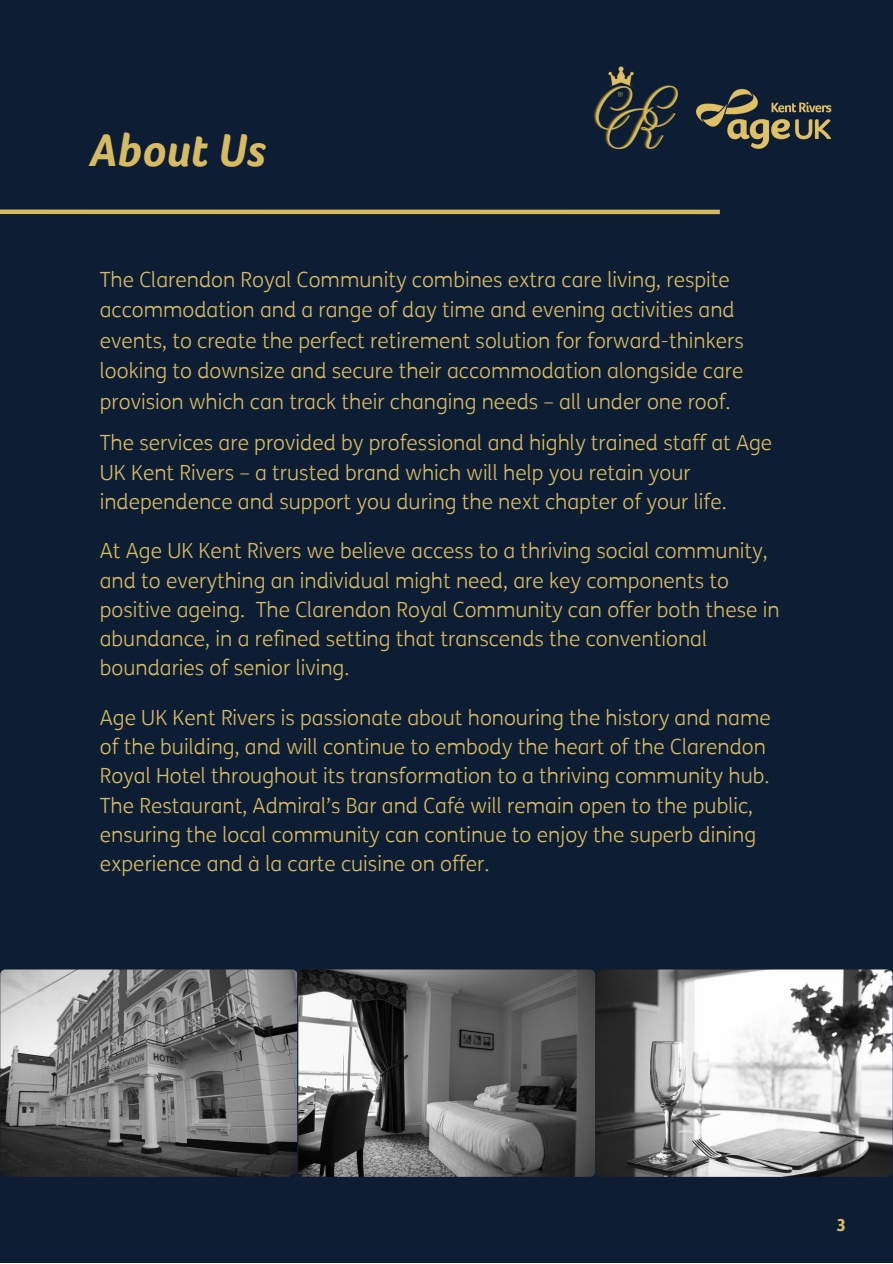
<style>
.page{position:relative;width:893px;height:1264px;background:#fff}
.page>*{position:absolute;margin:0;border:0;box-sizing:border-box;transform-origin:0 0}
.t1{font:italic 700 47.25px "Foco";color:#d6bb63}
.t2{font:300 21px/29.2px "FS Me";color:#d6bb63}
.t3{font:800 16.65px "FS Me";color:#d6bb63}
</style>
<div class="page">
<div style="left:0;top:0;width:892px;height:1262px;background:#0d1d34"></div>
<div style="left:0;top:209px;width:719px;height:5px;background:#d6bb63"></div>
<img style="left:0;top:969px;width:297px;height:207px;border-radius:5px">
<img style="left:298px;top:969px;width:297px;height:207px;border-radius:5px">
<img style="left:595px;top:969px;width:297px;height:207px;border-radius:5px">
<img style="left:594px;top:66px;width:84px;height:84px">
<img style="left:696px;top:89px;width:136px;height:60px">
<p class="t1" style="left:89px;top:122px;width:178px">About Us</p>
<p class="t2" style="left:100px;top:265px;width:645px;line-height:30.3px">The Clarendon Royal Community combines extra care living, respite accommodation and a range of day time and evening activities and events, to create the perfect retirement solution for forward-thinkers looking to downsize and secure their accommodation alongside care provision which can track their changing needs – all under one roof.</p>
<p class="t2" style="left:100px;top:429px;width:674px">The services are provided by professional and highly trained staff at Age<br>UK Kent Rivers – a trusted brand which will help you retain your independence and support you during the next chapter of your life.</p>
<p class="t2" style="left:100px;top:537px;width:681px">At Age UK Kent Rivers we believe access to a thriving social community, and to everything an individual might need, are key components to positive ageing. The Clarendon Royal Community can offer both these in abundance, in a refined setting that transcends the conventional boundaries of senior living.</p>
<p class="t2" style="left:100px;top:703px;width:672px">Age UK Kent Rivers is passionate about honouring the history and name of the building, and will continue to embody the heart of the Clarendon Royal Hotel throughout its transformation to a thriving community hub.<br>The Restaurant, Admiral’s Bar and Café will remain open to the public, ensuring the local community can continue to enjoy the superb dining experience and à la carte cuisine on offer.</p>
<p class="t3" style="left:835px;top:1214px;width:11px">3</p>
</div>
